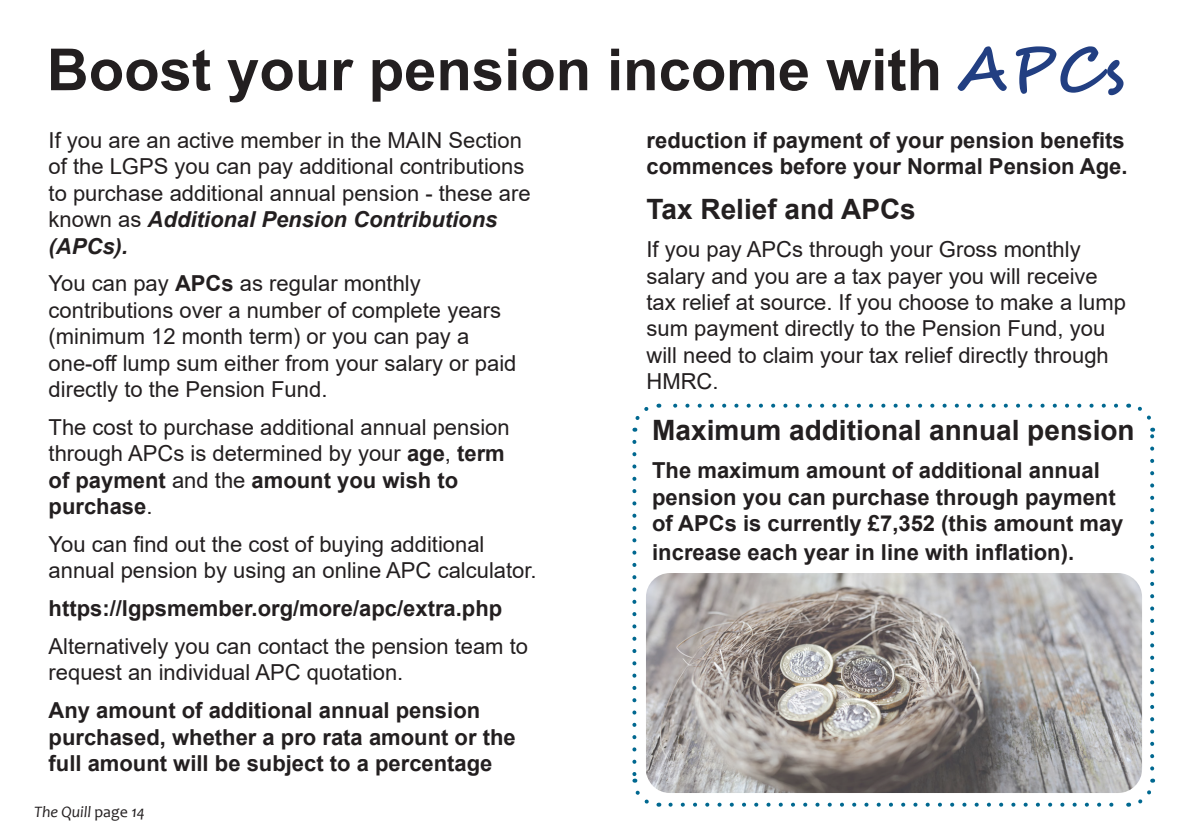
<style>
.page{position:relative;width:1191px;height:840px;background:#fff}
.page>*{position:absolute;margin:0;border:0;box-sizing:border-box;transform-origin:0 0}
.t1{font:700 58px "Arial";color:#231f20}
.t2{font:700 28px "Arial";color:#231f20}
.t3{font:22px/26.4px "Arial";color:#231f20}
.t4{font:700 22px/26.4px "Arial";color:#231f20}
.t5{font:italic 16px "Candara";color:#231f20}
.s1{font-family:"Segoe Script";font-size:60px;color:#223f82}
.s2{font-weight:700;font-style:italic}
.s3{font-weight:700}
.s4{font-style:normal}
</style>
<div class="page">
<img style="left:659px;top:573px;width:483px;height:219px">
<svg style="left:670px;top:802px;width:444px;height:4px"></svg>
<svg style="left:632px;top:407px;width:17px;height:24px"></svg>
<svg style="left:632px;top:441px;width:27px;height:366px"></svg>
<svg style="left:1128px;top:778px;width:28px;height:28px"></svg>
<svg style="left:1128px;top:403px;width:26px;height:365px"></svg>
<svg style="left:658px;top:403px;width:458px;height:4px"></svg>
<p class="t1" style="left:47px;top:29px;width:1079px">Boost your pension income with <span class="s1">APCs</span></p>
<p class="t3" style="left:49px;top:127px;width:483px">If you are an active member in the MAIN Section of the LGPS you can pay additional contributions to purchase additional annual pension - these are known as <span class="s2">Additional Pension Contributions (APCs).</span></p>
<p class="t3" style="left:49px;top:270px;width:469px">You can pay <span class="s3">APCs</span> as regular monthly contributions over a number of complete years (minimum 12 month term) or you can pay a one-off lump sum either from your salary or paid directly to the Pension Fund.</p>
<p class="t3" style="left:49px;top:413px;width:463px">The cost to purchase additional annual pension through APCs is determined by your <span class="s3">age</span>, <span class="s3">term of payment</span> and the <span class="s3">amount you wish to purchase</span>.</p>
<p class="t3" style="left:49px;top:530px;width:490px">You can find out the cost of buying additional annual pension by using an online APC calculator.</p>
<p class="t4" style="left:49px;top:595px;width:455px">https://lgpsmember.org/more/apc/extra.php</p>
<p class="t3" style="left:49px;top:632px;width:481px">Alternatively you can contact the pension team to request an individual APC quotation.</p>
<p class="t4" style="left:49px;top:697px;width:468px">Any amount of additional annual pension purchased, whether a pro rata amount or the full amount will be subject to a percentage</p>
<p class="t4" style="left:646px;top:127px;width:482px">reduction if payment of your pension benefits commences before your Normal Pension Age.</p>
<p class="t2" style="left:646px;top:190px;width:271px">Tax Relief and APCs</p>
<p class="t3" style="left:646px;top:236px;width:481px">If you pay APCs through your Gross monthly salary and you are a tax payer you will receive tax relief at source. If you choose to make a lump sum payment directly to the Pension Fund, you will need to claim your tax relief directly through HMRC.</p>
<p class="t2" style="left:652px;top:410px;width:484px">Maximum additional annual pension</p>
<p class="t4" style="left:652px;top:457px;width:473px">The maximum amount of additional annual pension you can purchase through payment of APCs is currently £7,352 (this amount may</p>
<p class="t4" style="left:652px;top:539px;width:423px">increase each year in line with inflation).</p>
<p class="t5" style="left:34px;top:801px;width:112px">The Quill <span class="s4">page</span> 14</p>
</div>
